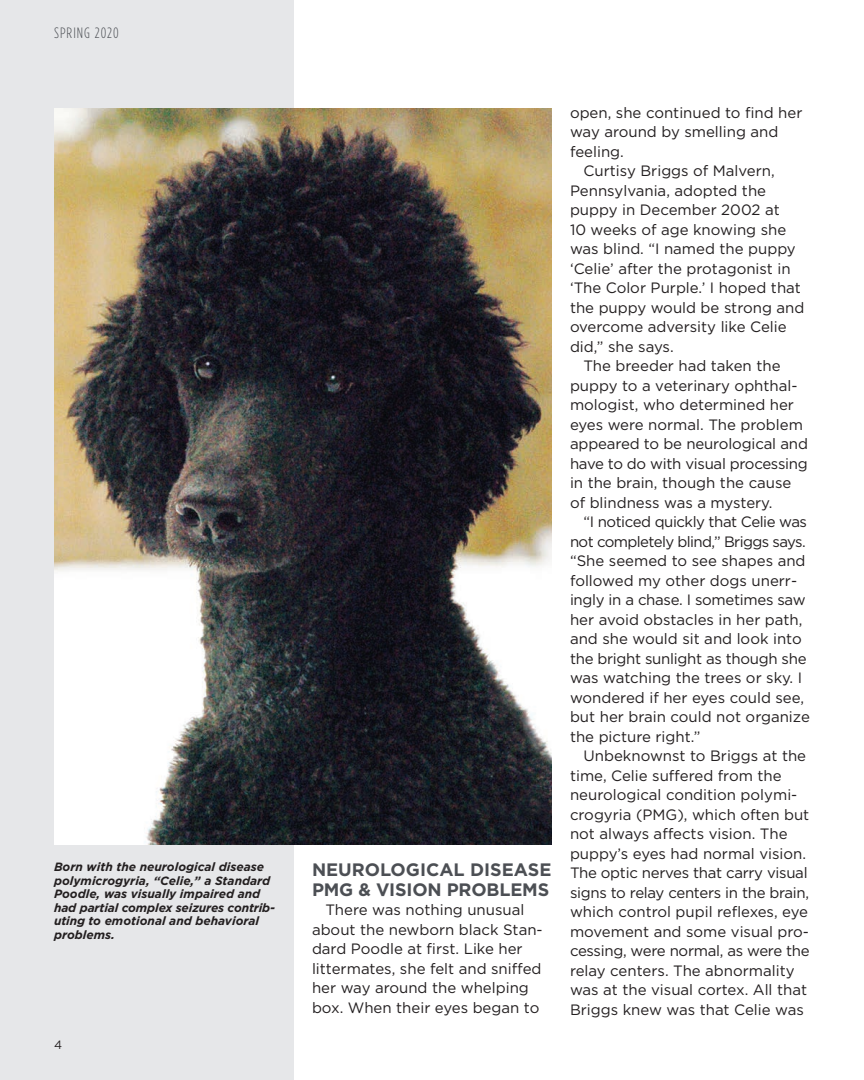
<style>
.page{position:relative;width:864px;height:1080px;background:#fff}
.page>*{position:absolute;margin:0;border:0;box-sizing:border-box;transform-origin:0 0}
.t1{font:700 18px/19.5px "Gotham";letter-spacing:-.01em;color:#4c4f54}
.t2{font:15px/19.5px "Gotham";color:#231f20}
.t3{font:15px "Gotham";letter-spacing:-.02em;color:#231f20}
.t4{font:15px "Gotham";letter-spacing:-.04em;color:#231f20}
.t5{font:15px "Gotham";letter-spacing:-.03em;color:#231f20}
.t6{font:300 15px "Gotham Condensed";letter-spacing:.07em;color:#4c4f54}
.t7{font:italic 700 12px/13.5px "Gotham";color:#231f20}
.t8{font:12px "Gotham";color:#231f20}
</style>
<div class="page">
<div style="left:0;top:0;width:294px;height:1080px;background:#e6e7e9"></div>
<img style="left:54px;top:108px;width:498px;height:737px">
<p class="t6" style="left:54px;top:24px;width:66px">SPRING 2020</p>
<p class="t7" style="left:54px;top:860px;width:223px">Born with the neurological disease polymicrogyria, “Celie,” a Standard<br>Poodle, was visually impaired and had partial complex seizures contrib&shy;uting to emotional and behavioral problems.</p>
<p class="t8" style="left:54px;top:1037px;width:10px">4</p>
<p class="t1" style="left:312px;top:860px;width:241px">NEUROLOGICAL DISEASE<br>PMG &amp; VISION PROBLEMS</p>
<p class="t2" style="left:312px;top:900px;width:232px;text-indent:14px">There was nothing unusual about the newborn black Stan&shy;dard Poodle at first. Like her littermates, she felt and sniffed her way around the whelping box. When their eyes began to</p>
<p class="t2" style="left:570px;top:102px;width:234px">open, she continued to find her</p>
<p class="t2" style="left:570px;top:122px;width:210px">way around by smelling and</p>
<p class="t2" style="left:570px;top:141px;width:55px">feeling.</p>
<p class="t2" style="left:584px;top:161px;width:193px">Curtisy Briggs of Malvern,</p>
<p class="t2" style="left:570px;top:180px;width:198px">Pennsylvania, adopted the</p>
<p class="t2" style="left:570px;top:200px;width:211px">puppy in December 2002 at</p>
<p class="t2" style="left:570px;top:219px;width:218px">10 weeks of age knowing she</p>
<p class="t2" style="left:570px;top:239px;width:227px">was blind. “I named the puppy</p>
<p class="t2" style="left:570px;top:258px;width:222px">‘Celie’ after the protagonist in</p>
<p class="t2" style="left:570px;top:278px;width:232px">‘The Color Purple.’ I hoped that</p>
<p class="t2" style="left:570px;top:297px;width:236px">the puppy would be strong and</p>
<p class="t2" style="left:570px;top:317px;width:218px">overcome adversity like Celie</p>
<p class="t2" style="left:570px;top:336px;width:105px">did,” she says.</p>
<p class="t2" style="left:584px;top:356px;width:199px">The breeder had taken the</p>
<p class="t2" style="left:570px;top:375px;width:229px">puppy to a veterinary ophthal-</p>
<p class="t2" style="left:570px;top:395px;width:226px">mologist, who determined her</p>
<p class="t2" style="left:570px;top:414px;width:234px">eyes were normal. The problem</p>
<p class="t2" style="left:570px;top:434px;width:240px">appeared to be neurological and</p>
<p class="t3" style="left:570px;top:454px;width:239px">have to do with visual processing</p>
<p class="t2" style="left:570px;top:473px;width:223px">in the brain, though the cause</p>
<p class="t2" style="left:570px;top:492px;width:204px">of blindness was a mystery.</p>
<p class="t5" style="left:584px;top:512px;width:225px">“I noticed quickly that Celie was</p>
<p class="t4" style="left:570px;top:532px;width:237px">not completely blind,” Briggs says.</p>
<p class="t2" style="left:570px;top:551px;width:237px">“She seemed to see shapes and</p>
<p class="t2" style="left:570px;top:570px;width:229px">followed my other dogs unerr-</p>
<p class="t3" style="left:570px;top:590px;width:237px">ingly in a chase. I sometimes saw</p>
<p class="t2" style="left:570px;top:609px;width:234px">her avoid obstacles in her path,</p>
<p class="t2" style="left:570px;top:629px;width:233px">and she would sit and look into</p>
<p class="t3" style="left:570px;top:649px;width:238px">the bright sunlight as though she</p>
<p class="t2" style="left:570px;top:668px;width:234px">was watching the trees or sky. I</p>
<p class="t2" style="left:570px;top:687px;width:236px">wondered if her eyes could see,</p>
<p class="t2" style="left:570px;top:707px;width:241px">but her brain could not organize</p>
<p class="t2" style="left:570px;top:726px;width:132px">the picture right.”</p>
<p class="t2" style="left:584px;top:746px;width:224px">Unbeknownst to Briggs at the</p>
<p class="t2" style="left:570px;top:765px;width:213px">time, Celie suffered from the</p>
<p class="t2" style="left:570px;top:785px;width:229px">neurological condition polymi-</p>
<p class="t2" style="left:570px;top:804px;width:241px">crogyria (PMG), which often but</p>
<p class="t2" style="left:570px;top:824px;width:219px">not always affects vision. The</p>
<p class="t2" style="left:570px;top:843px;width:238px">puppy’s eyes had normal vision.</p>
<p class="t3" style="left:570px;top:863px;width:239px">The optic nerves that carry visual</p>
<p class="t3" style="left:570px;top:883px;width:241px">signs to relay centers in the brain,</p>
<p class="t2" style="left:570px;top:902px;width:240px">which control pupil reflexes, eye</p>
<p class="t2" style="left:570px;top:921px;width:240px">movement and some visual pro-</p>
<p class="t3" style="left:570px;top:941px;width:241px">cessing, were normal, as were the</p>
<p class="t2" style="left:570px;top:960px;width:226px">relay centers. The abnormality</p>
<p class="t2" style="left:570px;top:980px;width:239px">was at the visual cortex. All that</p>
<p class="t2" style="left:570px;top:999px;width:236px">Briggs knew was that Celie was</p>
</div>
